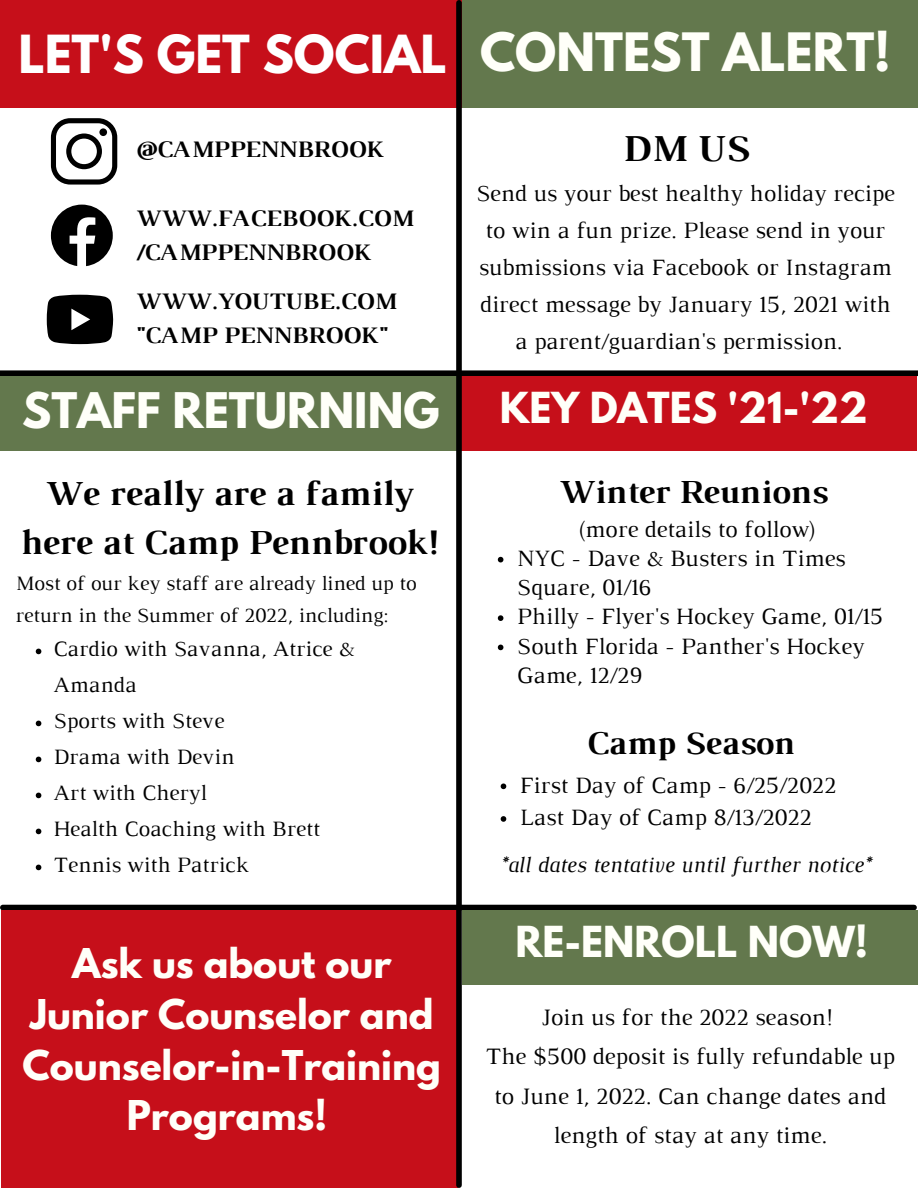
<style>
.page{position:relative;width:918px;height:1188px;background:#fff}
.page>*{position:absolute;margin:0;border:0;box-sizing:border-box;transform-origin:0 0}
.t1{font:700 46.8px "League Spartan";color:#fffff9}
.t2{font:700 46.5px "League Spartan";color:#fff}
.t3{font:700 43.5px "League Spartan";color:#fffff9}
.t4{font:700 38.85px "Luthier";color:#000}
.t5{font:700 37.8px "League Spartan";color:#fffff9}
.t6{font:700 36.3px/50.7px "League Spartan";color:#fffff9;text-align:center}
.t7{font:700 35.85px/49.5px "Luthier";color:#000;text-align:center}
.t8{font:700 34.35px "Luthier";color:#000}
.t9{font:700 33.75px "Luthier";color:#000}
.t10{font:700 24.15px/33.8px "Luthier";color:#000}
.t11{font:24px/39.3px "Luthier";color:#000;text-align:center}
.t12{font:23.85px/29.2px "Luthier";color:#000}
.t13{font:italic 22.5px "Luthier";color:#000}
.t14{font:22.35px/36px "Luthier";color:#000}
.t15{font:20.85px/31.5px "Luthier";color:#000}
</style>
<div class="page">
<svg style="left:51px;top:118px;width:66px;height:67px"></svg>
<svg style="left:51px;top:205px;width:62px;height:61px"></svg>
<div style="left:453px;top:0;width:465px;height:108px;background:#63784d"></div>
<svg style="left:47px;top:295px;width:66px;height:49px"></svg>
<div style="left:0;top:0;width:462px;height:108px;background:#c60f1a"></div>
<div style="left:0;top:370px;width:918px;height:6px;background:#000"></div>
<div style="left:0;top:376px;width:459px;height:74px;background:#63784d"></div>
<div style="left:3px;top:905px;width:911px;height:5px;background:#000"></div>
<div style="left:458px;top:376px;width:459px;height:74px;background:#c60f1a"></div>
<svg style="left:498px;top:557px;width:5px;height:5px"></svg>
<svg style="left:498px;top:615px;width:5px;height:6px"></svg>
<svg style="left:498px;top:645px;width:5px;height:5px"></svg>
<svg style="left:501px;top:784px;width:5px;height:5px"></svg>
<svg style="left:501px;top:816px;width:5px;height:6px"></svg>
<div style="left:462px;top:910px;width:456px;height:75px;background:#63784d"></div>
<svg style="left:36px;top:649px;width:5px;height:5px"></svg>
<svg style="left:36px;top:721px;width:5px;height:5px"></svg>
<svg style="left:36px;top:757px;width:5px;height:5px"></svg>
<svg style="left:36px;top:793px;width:5px;height:5px"></svg>
<svg style="left:36px;top:829px;width:5px;height:5px"></svg>
<svg style="left:36px;top:865px;width:5px;height:5px"></svg>
<div style="left:1px;top:910px;width:457px;height:278px;background:#c60f1a"></div>
<div style="left:456px;top:3px;width:6px;height:1182px;background:#000"></div>
<h2 class="t2" style="left:18px;top:31px;width:430px">LET'S GET SOCIAL</h2>
<p class="t10" style="left:135px;top:134px;width:250px">@CAMPPENNBROOK</p>
<p class="t10" style="left:135px;top:203px;width:279px">WWW.FACEBOOK.COM /CAMPPENNBROOK</p>
<p class="t10" style="left:135px;top:286px;width:262px">WWW.YOUTUBE.COM "CAMP PENNBROOK"</p>
<h3 class="t3" style="left:22px;top:389px;width:419px">STAFF RETURNING</h3>
<h3 class="t7" style="left:20px;top:471px;width:419px">We really are a family here at Camp Pennbrook!</h3>
<p class="t15" style="left:16px;top:569px;width:403px">Most of our key staff are already lined up to return in the Summer of 2022, including:</p>
<p class="t14" style="left:53px;top:633px;width:303px">Cardio with Savanna, Atrice &amp;<br>Amanda<br>Sports with Steve<br>Drama with Devin<br>Art with Cheryl<br>Health Coaching with Brett<br>Tennis with Patrick</p>
<h3 class="t6" style="left:23px;top:943px;width:420px">Ask us about our<br>Junior Counselor and<br>Counselor-in-Training<br>Programs!</h3>
<h1 class="t1" style="left:480px;top:29px;width:412px">CONTEST ALERT!</h1>
<h3 class="t4" style="left:622px;top:135px;width:128px">DM US</h3>
<p class="t12" style="left:476px;top:176px;width:420px;line-height:37.2px;text-align:center">Send us your best healthy holiday recipe to win a fun prize. Please send in your submissions via Facebook or Instagram direct message by January 15, 2021 with a parent/guardian's permission.</p>
<h3 class="t5" style="left:500px;top:389px;width:369px">KEY DATES '21-'22</h3>
<h3 class="t8" style="left:558px;top:479px;width:270px">Winter Reunions</h3>
<p class="t12" style="left:578px;top:516px;width:239px">(more details to follow)</p>
<p class="t12" style="left:517px;top:545px;width:368px">NYC - Dave &amp; Busters in Times<br>Square, 01/16<br>Philly - Flyer's Hockey Game, 01/15<br>South Florida - Panther's Hockey<br>Game, 12/29</p>
<h3 class="t9" style="left:586px;top:731px;width:210px">Camp Season</h3>
<p class="t12" style="left:520px;top:770px;width:318px;line-height:32.7px">First Day of Camp - 6/25/2022<br>Last Day of Camp 8/13/2022</p>
<p class="t13" style="left:500px;top:857px;width:373px">*all dates tentative until further notice*</p>
<h3 class="t5" style="left:515px;top:923px;width:354px">RE-ENROLL NOW!</h3>
<p class="t11" style="left:485px;top:999px;width:411px">Join us for the 2022 season!<br>The $500 deposit is fully refundable up to June 1, 2022. Can change dates and length of stay at any time.</p>
</div>
